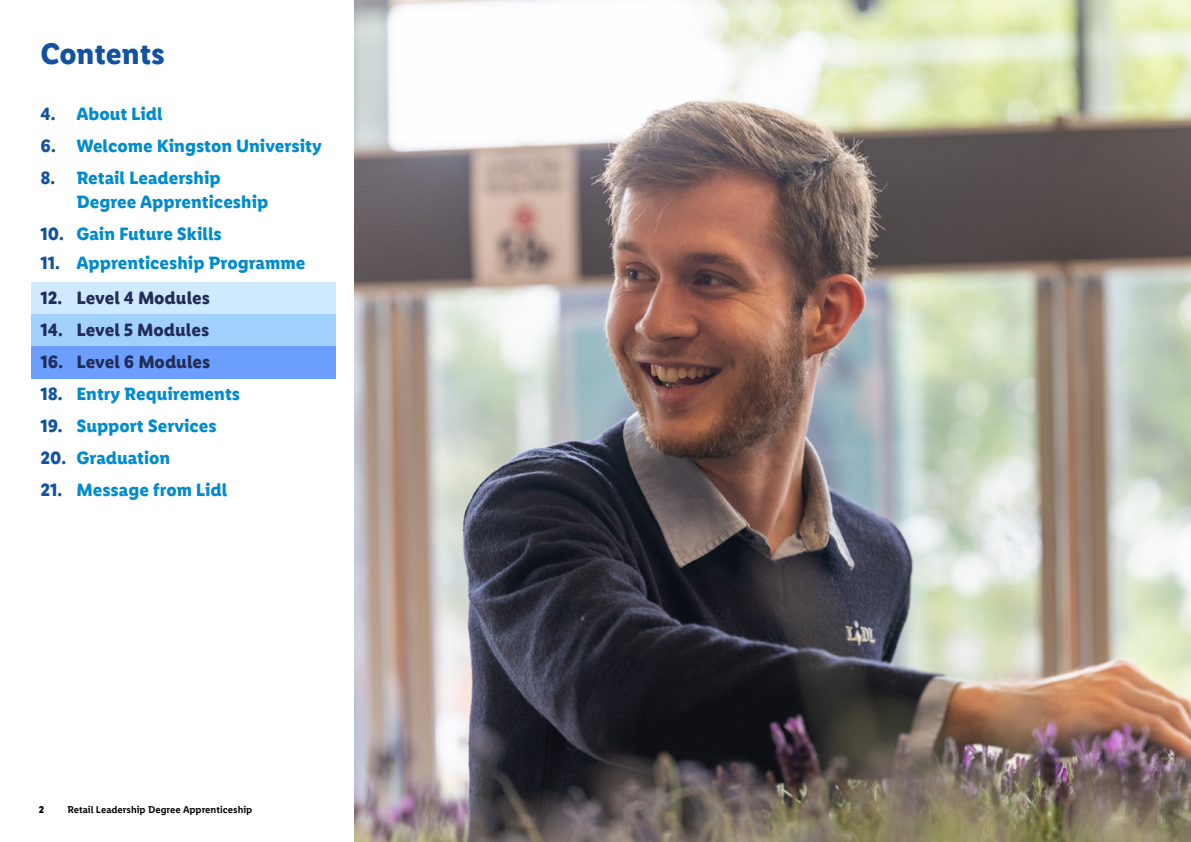
<style>
.page{position:relative;width:1191px;height:842px;background:#fff}
.page>*{position:absolute;margin:0;border:0;box-sizing:border-box;transform-origin:0 0}
.t1{font:700 30px "Lidl Font Pro";color:#1352a0}
.t2{font:700 18px/24px "Lidl Font Pro";color:#008bce}
.t3{font:700 18px "Lidl Font Pro";color:#222d58}
.t4{font:600 10px "Lidl Font Pro";color:#000}
.t5{font:700 10px "Lidl Font Pro";color:#000}
.s1{color:#1352a0}
</style>
<div class="page">
<div style="left:31px;top:283px;width:305px;height:32px;background:#cfeaff"></div>
<div style="left:31px;top:315px;width:305px;height:32px;background:#a3d1ff"></div>
<div style="left:31px;top:347px;width:305px;height:32px;background:#6c9eff"></div>
<img style="left:354px;top:0;width:837px;height:842px">
<h1 class="t1" style="left:40px;top:36px;width:126px">Contents</h1>
<p class="t2" style="left:40px;top:102px;width:124px"><span class="s1">4.</span> About Lidl</p>
<p class="t2" style="left:40px;top:134px;width:283px"><span class="s1">6.</span> Welcome Kingston University</p>
<p class="t2" style="left:76px;top:166px;width:193px;text-indent:-36px"><span class="s1">8.</span> Retail Leadership<br>Degree Apprenticeship</p>
<p class="t2" style="left:40px;top:222px;width:183px"><span class="s1">10.</span> Gain Future Skills</p>
<p class="t2" style="left:40px;top:251px;width:266px"><span class="s1">11.</span> Apprenticeship Programme</p>
<p class="t3" style="left:40px;top:287px;width:171px">12. Level 4 Modules</p>
<p class="t3" style="left:40px;top:319px;width:170px">14. Level 5 Modules</p>
<p class="t3" style="left:40px;top:351px;width:172px">16. Level 6 Modules</p>
<p class="t2" style="left:40px;top:382px;width:201px"><span class="s1">18.</span> Entry Requirements</p>
<p class="t2" style="left:40px;top:414px;width:178px"><span class="s1">19.</span> Support Services</p>
<p class="t2" style="left:40px;top:446px;width:131px"><span class="s1">20.</span> Graduation</p>
<p class="t2" style="left:40px;top:478px;width:188px"><span class="s1">21.</span> Message from Lidl</p>
<p class="t5" style="left:39px;top:804px;width:7px">2</p>
<p class="t4" style="left:67px;top:804px;width:186px">Retail Leadership Degree Apprenticeship</p>
</div>
